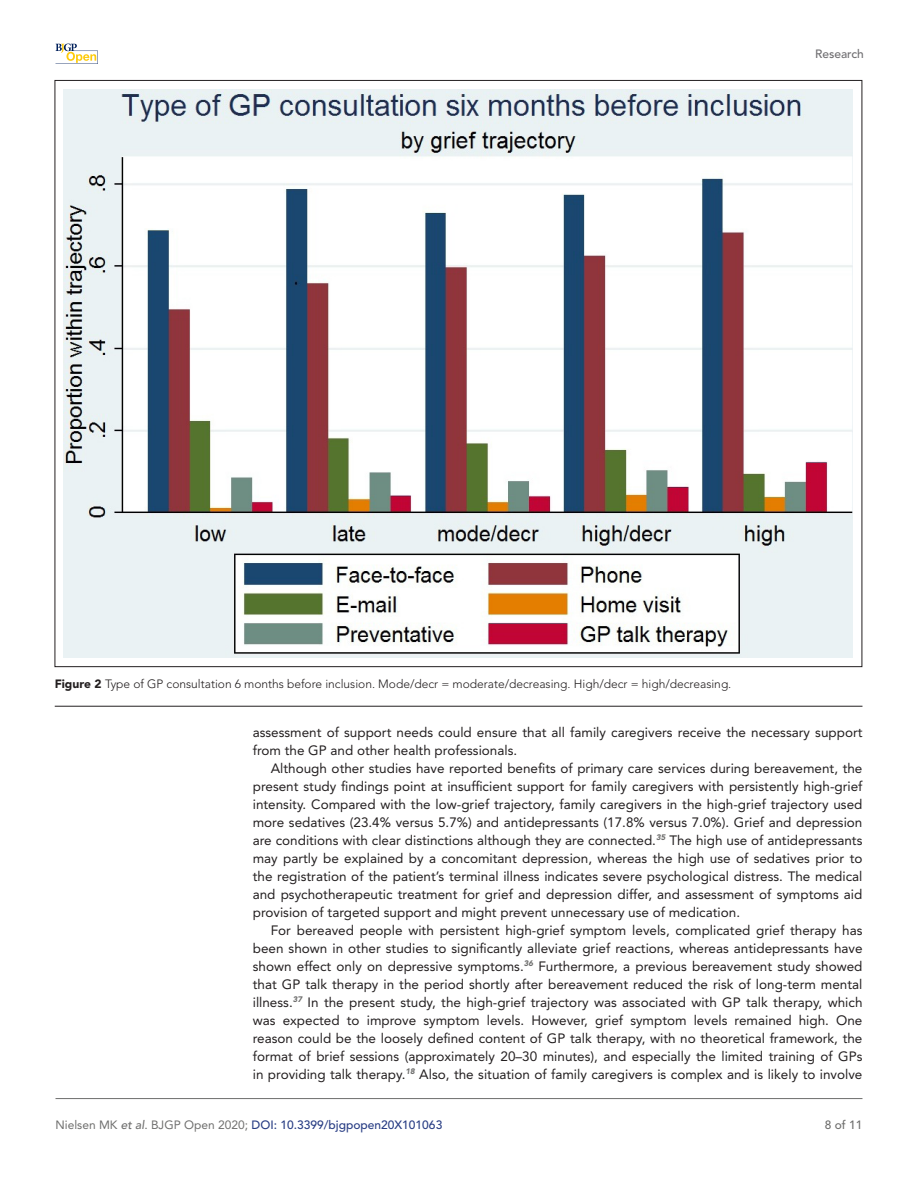
<style>
.page{position:relative;width:918px;height:1188px;background:#fff}
.page>*{position:absolute;margin:0;border:0;box-sizing:border-box;transform-origin:0 0}
.t1{font:13.5px/18px "Avenir LT Std";color:#231f20;text-align:justify}
.t2{font:300 12px "Avenir LT Std";color:#231f20}
.t3{font:500 12px "Avenir LT Std";color:#283d84}
.t4{font:500 12px "Avenir LT Std";color:#6e6d70}
.t5{font:500 12px "Avenir LT Std";color:#6e6e6d}
.s1{font-weight:900}
.s2{font-weight:400;color:#6e6e6d}
.s3{font-style:italic;color:#6e6e6d}
</style>
<div class="page">
<hr style="left:56px;top:1098px;width:806px;height:1px;background:#6e6e6d">
<svg style="left:56px;top:44px;width:42px;height:20px"></svg>
<hr style="left:55px;top:706px;width:807px;height:1px;background:#231f20">
<img style="left:64px;top:89px;width:789px;height:569px">
<p class="t4" style="left:815px;top:47px;width:50px">Research</p>
<p class="t2" style="left:55px;top:677px;width:678px"><span class="s1">Figure 2</span> Type of GP consultation 6 months before inclusion. Mode/decr = moderate/decreasing. High/decr = high/decreasing.</p>
<p class="t1" style="left:253px;top:724px;width:611px">assessment of support needs could ensure that all family caregivers receive the necessary support from the GP and other health professionals.</p>
<p class="t1" style="left:253px;top:760px;width:611px;text-indent:18px">Although other studies have reported benefits of primary care services during bereavement, the present study findings point at insufficient support for family caregivers with persistently high-grief intensity. Compared with the low-grief trajectory, family caregivers in the high-grief trajectory used more sedatives (23.4% versus 5.7%) and antidepressants (17.8% versus 7.0%). Grief and depression are conditions with clear distinctions although they are connected.<sup>35</sup> The high use of antidepressants may partly be explained by a concomitant depression, whereas the high use of sedatives prior to the registration of the patient’s terminal illness indicates severe psychological distress. The medical and psychotherapeutic treatment for grief and depression differ, and assessment of symptoms aid provision of targeted support and might prevent unnecessary use of medication.</p>
<p class="t1" style="left:253px;top:922px;width:611px;text-indent:18px">For bereaved people with persistent high-grief symptom levels, complicated grief therapy has been shown in other studies to significantly alleviate grief reactions, whereas antidepressants have shown effect only on depressive symptoms.<sup>36</sup> Furthermore, a previous bereavement study showed that GP talk therapy in the period shortly after bereavement reduced the risk of long-term mental illness.<sup>37</sup> In the present study, the high-grief trajectory was associated with GP talk therapy, which was expected to improve symptom levels. However, grief symptom levels remained high. One reason could be the loosely defined content of GP talk therapy, with no theoretical framework, the format of brief sessions (approximately 20–30 minutes), and especially the limited training of GPs in providing talk therapy.<sup>18</sup> Also, the situation of family caregivers is complex and is likely to involve</p>
<p class="t3" style="left:56px;top:1118px;width:388px"><span class="s2">Nielsen MK</span> <span class="s3">et al</span><span class="s2">. BJGP Open 2020;</span> DOI: 10.3399/bjgpopen20X101063</p>
<p class="t5" style="left:825px;top:1118px;width:39px">8 of 11</p>
</div>
